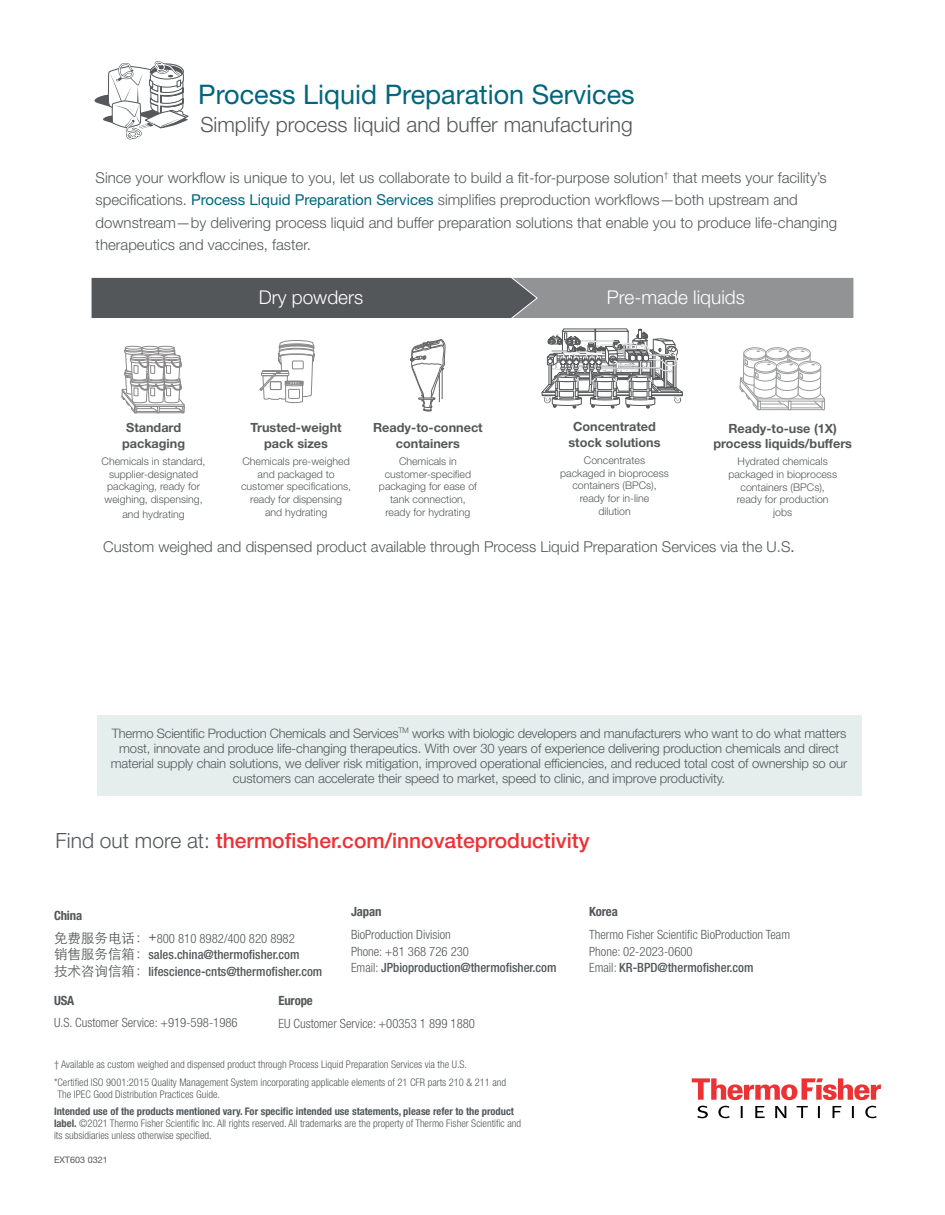
<style>
.page{position:relative;width:945px;height:1215px;background:#fff}
.page>*{position:absolute;margin:0;border:0;box-sizing:border-box;transform-origin:0 0}
.t1{font:27px "Helvetica Neue LT Std";color:#00667d}
.t2{font:500 21px "Helvetica Neue LT Std";color:#ee3134}
.t3{font:300 21px "Helvetica Neue LT Std";color:#555759}
.t4{font:300 19.05px "Helvetica Neue LT Std";color:#fff}
.t5{font:300 15px/22.5px "Helvetica Neue LT Std";color:#54575a}
.t6{font:300 13.05px/15px "Helvetica Neue LT Std";letter-spacing:-.01em;color:#555759;text-align:center}
.t7{font:300 condensed 12.75px "Helvetica Neue LT Std";color:#54575a}
.t8{font:500 condensed 12.75px "Helvetica Neue LT Std";color:#54575a}
.t9{font:700 condensed 12.75px "Helvetica Neue LT Std";letter-spacing:-.01em;color:#54575a}
.t10{font:700 12.6px/15.1px "Helvetica Neue LT Std";color:#54575a;text-align:center}
.t11{font:300 condensed 10.5px/12px "Helvetica Neue LT Std";color:#54575a}
.t12{font:300 10.5px/12.6px "Helvetica Neue LT Std";color:#54575a;text-align:center}
.t13{font:9px "Helvetica Neue LT Std";color:#54575a}
.s1{font-weight:400;color:#00667d}
.s2{font-weight:400}
.s3{font-weight:300;color:#54575a}
.s4{font-family:"ST Xihei";font-weight:400;font-stretch:normal;font-size:13.5px;color:#555759}
.s5{font-weight:300}
.s6{font-weight:700}
</style>
<div class="page">
<svg style="left:94px;top:61px;width:95px;height:79px"></svg>
<svg style="left:91px;top:277px;width:763px;height:41px;background:#727477"></svg>
<div style="left:158px;top:346px;width:16px;height:3px;background:#fff;border:1px solid #231f20;border-radius:50%"></div>
<div style="left:142px;top:346px;width:17px;height:3px;border:1px solid #231f20;border-radius:50%"></div>
<div style="left:125px;top:346px;width:17px;height:3px;border:1px solid #231f20;border-radius:50%"></div>
<svg style="left:122px;top:348px;width:63px;height:65px"></svg>
<svg style="left:740px;top:347px;width:85px;height:63px"></svg>
<svg style="left:260px;top:340px;width:55px;height:63px"></svg>
<svg style="left:410px;top:340px;width:35px;height:72px"></svg>
<svg style="left:542px;top:329px;width:141px;height:80px"></svg>
<div style="left:97px;top:716px;width:764px;height:80px;background:#e6eded"></div>
<svg style="left:692px;top:1078px;width:189px;height:22px"></svg>
<svg style="left:697px;top:1106px;width:180px;height:12px"></svg>
<p class="t1" style="left:198px;top:78px;width:438px">Process Liquid Preparation Services</p>
<p class="t3" style="left:200px;top:112px;width:434px">Simplify process liquid and buffer manufacturing</p>
<p class="t5" style="left:96px;top:166px;width:743px">Since your workflow is unique to you, let us collaborate to build a fit-for-purpose solution<sup>†</sup> that meets your facility’s specifications. <span class="s1">Process Liquid Preparation Services</span> simplifies preproduction workflows—both upstream and downstream—by delivering process liquid and buffer preparation solutions that enable you to produce life-changing therapeutics and vaccines, faster.</p>
<p class="t4" style="left:259px;top:286px;width:106px">Dry powders</p>
<p class="t4" style="left:607px;top:286px;width:140px">Pre-made liquids</p>
<p class="t10" style="left:122px;top:420px;width:65px">Standard packaging</p>
<p class="t12" style="left:102px;top:455px;width:105px">Chemicals in standard, supplier-designated packaging, ready for weighing, dispensing,</p>
<p class="t12" style="left:123px;top:508px;width:64px">and hydrating</p>
<p class="t10" style="left:251px;top:420px;width:93px">Trusted-weight pack sizes</p>
<p class="t12" style="left:241px;top:455px;width:112px">Chemicals pre-weighed and packaged to customer specifications, ready for dispensing and hydrating</p>
<p class="t10" style="left:373px;top:420px;width:111px">Ready-to-connect containers</p>
<p class="t12" style="left:379px;top:455px;width:100px">Chemicals in customer-specified packaging for ease of tank connection, ready for hydrating</p>
<p class="t10" style="left:568px;top:419px;width:94px">Concentrated stock solutions</p>
<p class="t12" style="left:560px;top:454px;width:110px">Concentrates packaged in bioprocess containers (BPCs), ready for in-line<br>dilution</p>
<p class="t10" style="left:713px;top:420px;width:140px">Ready-to-use (1X) process liquids/buffers</p>
<p class="t12" style="left:728px;top:455px;width:110px">Hydrated chemicals packaged in bioprocess containers (BPCs), ready for production</p>
<p class="t12" style="left:773px;top:506px;width:20px">jobs</p>
<p class="t5" style="left:103px;top:535px;width:693px">Custom weighed and dispensed product available through Process Liquid Preparation Services via the U.S<span class="s2">.</span></p>
<p class="t6" style="left:111px;top:725px;width:738px">Thermo Scientific Production Chemicals and Services<sup>TM</sup> works with biologic developers and manufacturers who want to do what matters most, innovate and produce life-changing therapeutics. With over 30 years of experience delivering production chemicals and direct material supply chain solutions, we deliver risk mitigation, improved operational efficiencies, and reduced total cost of ownership so our customers can accelerate their speed to market, speed to clinic, and improve productivity.</p>
<p class="t2" style="left:56px;top:828px;width:536px"><span class="s3">Find out more at:</span> thermofisher.com/innovateproductivity</p>
<p class="t9" style="left:54px;top:907px;width:30px">China</p>
<p class="t7" style="left:54px;top:931px;width:242px"><span class="s4">免费服务电话：+</span>800 810 8982/400 820 8982</p>
<p class="t8" style="left:54px;top:947px;width:247px"><span class="s4">销售服务信箱：</span>sales.china@thermofisher.com</p>
<p class="t8" style="left:54px;top:964px;width:270px"><span class="s4">技术咨询信箱：</span>lifescience-cnts@thermofisher.com</p>
<p class="t9" style="left:351px;top:904px;width:32px">Japan</p>
<p class="t7" style="left:351px;top:927px;width:101px">BioProduction Division</p>
<p class="t7" style="left:351px;top:944px;width:120px">Phone: +81 368 726 230</p>
<p class="t8" style="left:351px;top:960px;width:207px"><span class="s5">Email:</span> JPbioproduction@thermofisher.com</p>
<p class="t9" style="left:54px;top:993px;width:22px">USA</p>
<p class="t7" style="left:54px;top:1015px;width:185px">U.S. Customer Service: +919-598-1986</p>
<p class="t9" style="left:278px;top:993px;width:36px">Europe</p>
<p class="t7" style="left:278px;top:1016px;width:198px">EU Customer Service: +00353 1 899 1880</p>
<p class="t11" style="left:54px;top:1058px;width:415px">† Available as custom weighed and dispensed product through Process Liquid Preparation Services via the U.S.</p>
<p class="t11" style="left:58px;top:1076px;width:450px;text-indent:-4px">*Certified ISO 9001:2015 Quality Management System incorporating applicable elements of 21 CFR parts 210 &amp; 211 and<br>The IPEC Good Distribution Practices Guide.</p>
<p class="t11" style="left:54px;top:1105px;width:469px"><span class="s6">Intended use of the products mentioned vary. For specific intended use statements, please refer to the product label.</span> ©2021 Thermo Fisher Scientific Inc. All rights reserved. All trademarks are the property of Thermo Fisher Scientific and its subsidiaries unless otherwise specified.</p>
<p class="t13" style="left:54px;top:1155px;width:55px">EXT603 0321</p>
<p class="t9" style="left:589px;top:904px;width:30px">Korea</p>
<p class="t7" style="left:589px;top:927px;width:203px">Thermo Fisher Scientific BioProduction Team</p>
<p class="t7" style="left:589px;top:944px;width:105px">Phone: 02-2023-0600</p>
<p class="t8" style="left:589px;top:960px;width:166px"><span class="s5">Email:</span> KR-BPD@thermofisher.com</p>
</div>
